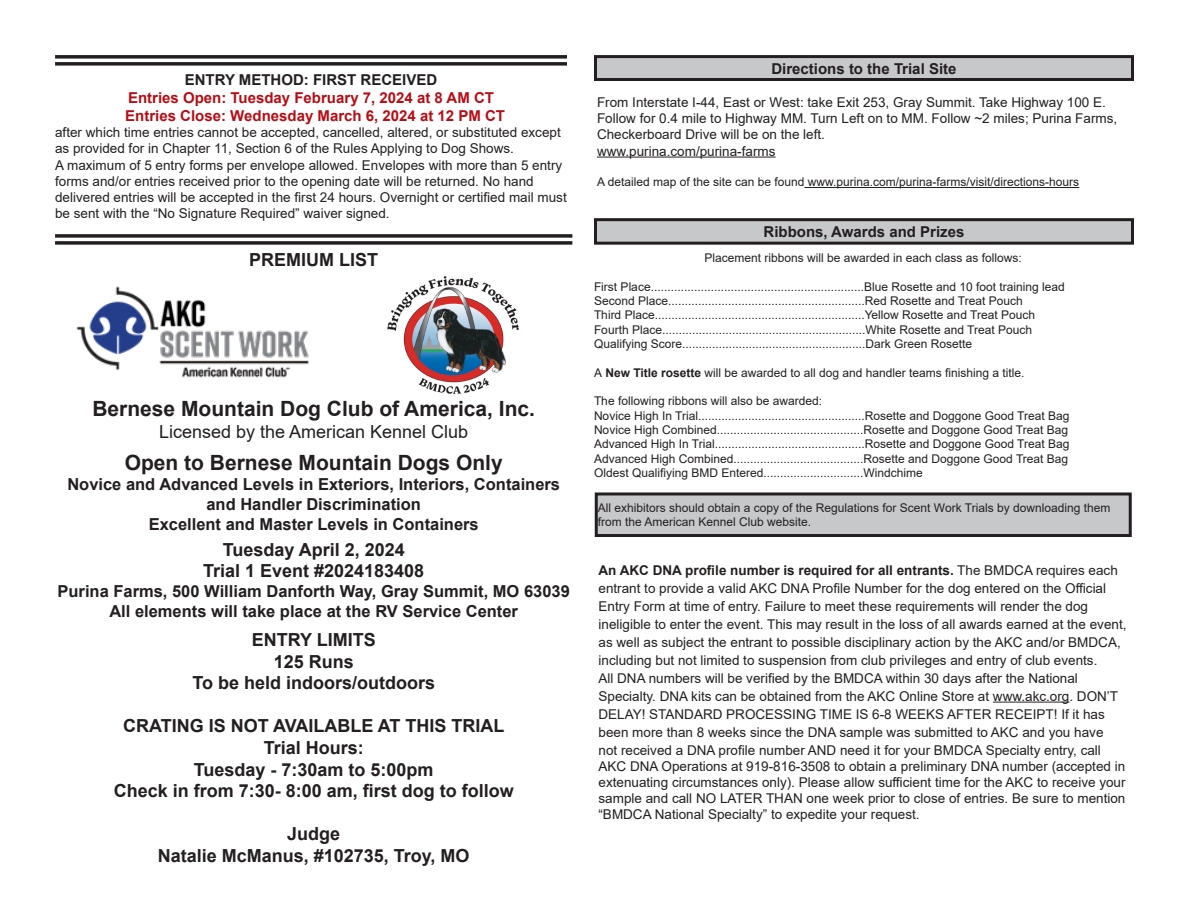
<style>
.page{position:relative;width:1188px;height:918px;background:#fff}
.page>*{position:absolute;margin:0;border:0;box-sizing:border-box;transform-origin:0 0}
.t1{font:700 21px "Arial";color:#231f20}
.t2{font:700 18px "Arial";color:#231f20}
.t3{font:18px "Arial";color:#231f20}
.t4{font:700 16.5px/19.8px "Arial";color:#231f20;text-align:center}
.t5{font:700 15px "Arial";color:#b50e16}
.t6{font:700 15px "Arial";color:#231f20}
.t7{font:13.5px/16.2px "Arial";color:#231f20}
.t8{font:12px/14.4px "Arial";color:#231f20}
.s1{font-weight:700}
</style>
<div class="page">
<div style="left:596px;top:57px;width:536px;height:23px;background:#c7c8ca"></div>
<div style="left:594px;top:55px;width:540px;height:26px;border:3px solid #231f20"></div>
<hr style="left:597px;top:157px;width:179px;height:1px;background:#231f20">
<hr style="left:804px;top:187px;width:275px;height:1px;background:#231f20">
<div style="left:596px;top:220px;width:536px;height:23px;background:#c7c8ca"></div>
<div style="left:594px;top:218px;width:540px;height:27px;border:3px solid #231f20"></div>
<div style="left:596px;top:494px;width:534px;height:42px;background:#c7c8ca"></div>
<div style="left:595px;top:492px;width:537px;height:45px;border:3px solid #231f20"></div>
<hr style="left:993px;top:702px;width:76px;height:1px;background:#231f20">
<svg style="left:55px;top:55px;width:512px;height:4px;background:#3e3a3b"></svg>
<svg style="left:55px;top:62px;width:512px;height:4px;background:#3e3a3b"></svg>
<svg style="left:55px;top:234px;width:517px;height:4px;background:#3e3a3b"></svg>
<svg style="left:55px;top:241px;width:517px;height:4px;background:#3e3a3b"></svg>
<img style="left:76px;top:286px;width:233px;height:92px">
<img style="left:387px;top:276px;width:132px;height:118px">
<p class="t6" style="left:185px;top:69px;width:254px">ENTRY METHOD: FIRST RECEIVED</p>
<p class="t5" style="left:128px;top:87px;width:367px">Entries Open: Tuesday February 7, 2024 at 8 AM CT</p>
<p class="t5" style="left:125px;top:105px;width:381px">Entries Close: Wednesday March 6, 2024 at 12 PM CT</p>
<p class="t7" style="left:55px;top:124px;width:507px">after which time entries cannot be accepted, cancelled, altered, or substituted except as provided for in Chapter 11, Section 6 of the Rules Applying to Dog Shows.</p>
<p class="t7" style="left:55px;top:157px;width:513px">A maximum of 5 entry forms per envelope allowed. Envelopes with more than 5 entry forms and/or entries received prior to the opening date will be returned. No hand delivered entries will be accepted in the first 24 hours. Overnight or certified mail must be sent with the “No Signature Required” waiver signed.</p>
<p class="t2" style="left:249px;top:247px;width:131px">PREMIUM LIST</p>
<p class="t1" style="left:92px;top:394px;width:444px">Bernese Mountain Dog Club of America, Inc.</p>
<p class="t3" style="left:159px;top:419px;width:311px">Licensed by the American Kennel Club</p>
<p class="t1" style="left:125px;top:448px;width:380px">Open to Bernese Mountain Dogs Only</p>
<p class="t4" style="left:67px;top:475px;width:494px">Novice and Advanced Levels in Exteriors, Interiors, Containers and Handler Discrimination</p>
<p class="t4" style="left:149px;top:514px;width:332px">Excellent and Master Levels in Containers</p>
<p class="t2" style="left:223px;top:537px;width:184px">Tuesday April 2, 2024</p>
<p class="t2" style="left:203px;top:558px;width:223px">Trial 1 Event #2024183408</p>
<p class="t4" style="left:58px;top:582px;width:514px">Purina Farms, 500 William Danforth Way, Gray Summit, MO 63039</p>
<p class="t4" style="left:109px;top:601px;width:410px">All elements will take place at the RV Service Center</p>
<p class="t2" style="left:252px;top:627px;width:126px">ENTRY LIMITS</p>
<p class="t2" style="left:274px;top:649px;width:82px">125 Runs</p>
<p class="t2" style="left:192px;top:670px;width:244px">To be held indoors/outdoors</p>
<p class="t2" style="left:123px;top:713px;width:383px">CRATING IS NOT AVAILABLE AT THIS TRIAL</p>
<p class="t2" style="left:264px;top:735px;width:102px">Trial Hours:</p>
<p class="t2" style="left:194px;top:757px;width:241px">Tuesday - 7:30am to 5:00pm</p>
<p class="t2" style="left:114px;top:778px;width:402px">Check in from 7:30- 8:00 am, first dog to follow</p>
<p class="t2" style="left:287px;top:821px;width:55px">Judge</p>
<p class="t2" style="left:158px;top:843px;width:313px">Natalie McManus, #102735, Troy, MO</p>
<p class="t6" style="left:771px;top:58px;width:187px">Directions to the Trial Site</p>
<p class="t7" style="left:597px;top:94px;width:522px">From Interstate I-44, East or West: take Exit 253, Gray Summit. Take Highway 100 E.<br>Follow for 0.4 mile to Highway MM. Turn Left on to MM. Follow ~2 miles; Purina Farms,<br>Checkerboard Drive will be on the left.</p>
<p class="t7" style="left:597px;top:143px;width:180px">www.purina.com/purina-farms</p>
<p class="t8" style="left:597px;top:175px;width:484px">A detailed map of the site can be found www.purina.com/purina-farms/visit/directions-hours</p>
<p class="t6" style="left:764px;top:221px;width:202px">Ribbons, Awards and Prizes</p>
<p class="t8" style="left:705px;top:250px;width:319px">Placement ribbons will be awarded in each class as follows:</p>
<p class="t8" style="left:594px;top:279px;width:472px">First Place................................................................Blue Rosette and 10 foot training lead</p>
<p class="t8" style="left:594px;top:294px;width:430px">Second Place...........................................................Red Rosette and Treat Pouch</p>
<p class="t8" style="left:594px;top:308px;width:443px">Third Place...............................................................Yellow Rosette and Treat Pouch</p>
<p class="t8" style="left:594px;top:322px;width:440px">Fourth Place.............................................................White Rosette and Treat Pouch</p>
<p class="t8" style="left:594px;top:337px;width:380px">Qualifying Score.......................................................Dark Green Rosette</p>
<p class="t8" style="left:594px;top:365px;width:432px">A <span class="s1">New Title rosette</span> will be awarded to all dog and handler teams finishing a title.</p>
<p class="t8" style="left:594px;top:394px;width:230px">The following ribbons will also be awarded:</p>
<p class="t8" style="left:594px;top:408px;width:477px">Novice High In Trial..................................................Rosette and Doggone Good Treat Bag</p>
<p class="t8" style="left:594px;top:423px;width:476px">Novice High Combined............................................Rosette and Doggone Good Treat Bag</p>
<p class="t8" style="left:594px;top:437px;width:477px">Advanced High In Trial.............................................Rosette and Doggone Good Treat Bag</p>
<p class="t8" style="left:594px;top:451px;width:476px">Advanced High Combined.......................................Rosette and Doggone Good Treat Bag</p>
<p class="t8" style="left:594px;top:466px;width:330px">Oldest Qualifiying BMD Entered..............................Windchime</p>
<p class="t8" style="left:598px;top:500px;width:514px">All exhibitors should obtain a copy of the Regulations for Scent Work Trials by downloading them from the American Kennel Club website.</p>
<p class="t7" style="left:598px;top:561px;width:530px;line-height:18px"><span class="s1">An AKC DNA profile number is required for all entrants.</span> The BMDCA requires each entrant to provide a valid AKC DNA Profile Number for the dog entered on the Official Entry Form at time of entry. Failure to meet these requirements will render the dog ineligible to enter the event. This may result in the loss of all awards earned at the event, as well as subject the entrant to possible disciplinary action by the AKC and/or BMDCA, including but not limited to suspension from club privileges and entry of club events.</p>
<p class="t7" style="left:598px;top:669px;width:521px;line-height:18px">All DNA numbers will be verified by the BMDCA within 30 days after the National Specialty. DNA kits can be obtained from the AKC Online Store at www.akc.org. DON’T DELAY! STANDARD PROCESSING TIME IS 6-8 WEEKS AFTER RECEIPT! If it has been more than 8 weeks since the DNA sample was submitted to AKC and you have not received a DNA profile number AND need it for your BMDCA Specialty entry, call</p>
<p class="t7" style="left:598px;top:758px;width:529px;text-align:justify">AKC DNA Operations at 919-816-3508 to obtain a preliminary DNA number (accepted in extenuating circumstances only). Please allow sufficient time for the AKC to receive your sample and call NO LATER THAN one week prior to close of entries. Be sure to mention “BMDCA National Specialty” to expedite your request.</p>
</div>
